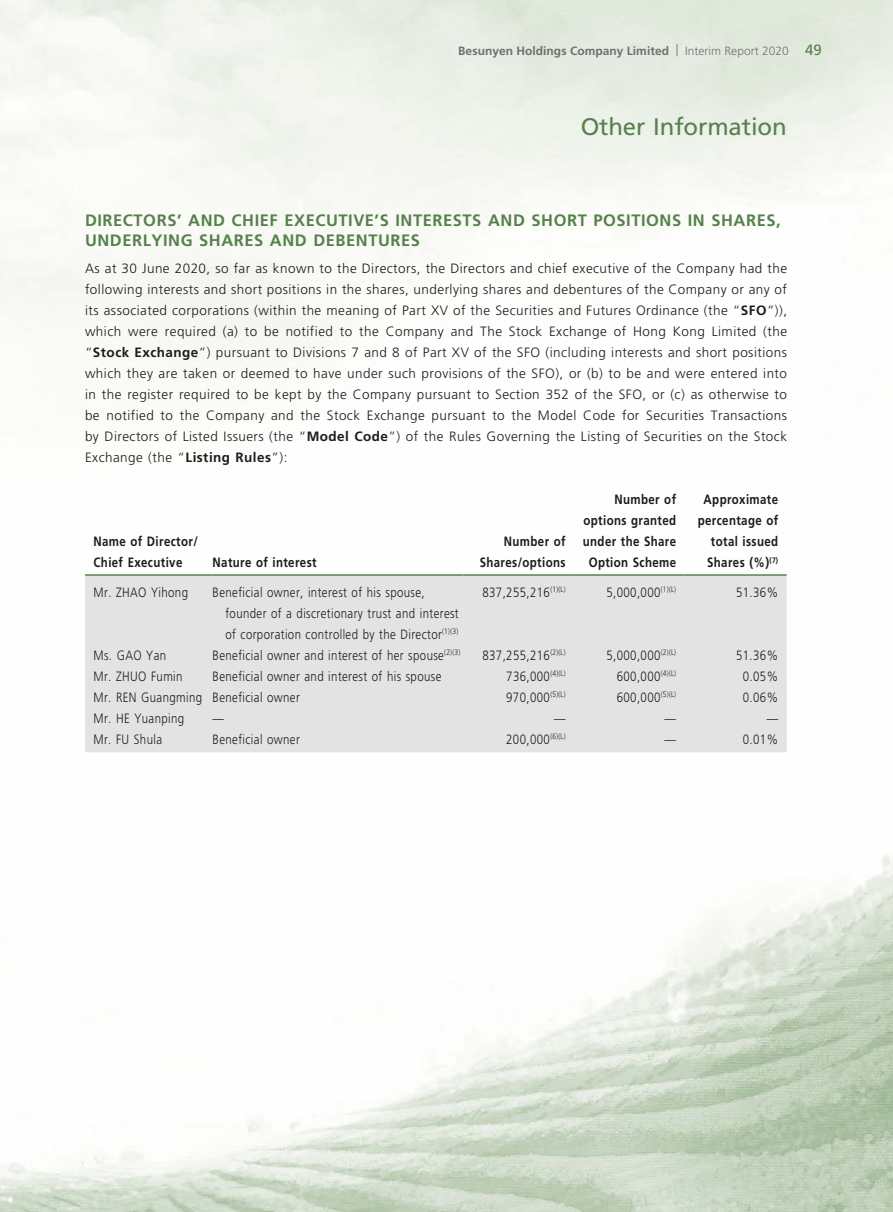
<style>
.page{position:relative;width:893px;height:1212px;background:#fff}
.page>*{position:absolute;margin:0;border:0;box-sizing:border-box;transform-origin:0 0}
.t1{font:24px "Frutiger LT Std";letter-spacing:-.005em;color:#56814c}
.t2{font:700 16.5px/19.5px "Frutiger LT Std";letter-spacing:.035em;color:#56814c}
.t3{font:300 13.5px/21px "Frutiger LT Std";letter-spacing:.035em;color:#1c1c1b;text-align:justify}
.t4{font:300 13.5px/21px "Frutiger LT Std";letter-spacing:.035em;color:#1c1c1b;scale:.85 1}
.t5{font:700 13.5px/21px "Frutiger LT Std";letter-spacing:.035em;color:#1c1c1b;text-align:right;scale:.85 1}
.t6{font:700 12px "Frutiger LT Std";color:#6f6f6f}
.s1{font-weight:300}
.s2{font-weight:400;font-size:15px;color:#56814c}
.s3{font-weight:700}
</style>
<div class="page">
<img style="left:0;top:0;width:893px;height:1212px">
<div style="left:85px;top:576px;width:702px;height:176px;background:#e3e3e3"></div>
<hr style="left:85px;top:574px;width:128px;height:2px;background:#56814c">
<hr style="left:213px;top:574px;width:250px;height:2px;background:#56814c">
<hr style="left:463px;top:574px;width:111px;height:2px;background:#56814c">
<hr style="left:574px;top:574px;width:111px;height:2px;background:#56814c">
<hr style="left:685px;top:574px;width:102px;height:2px;background:#56814c">
<p class="t6" style="left:458px;top:43px;width:365px">Besunyen Holdings Company Limited <span class="s1">| Interim Report 2020</span> <span class="s2">49</span></p>
<h1 class="t1" style="left:581px;top:113px;width:208px">Other Information</h1>
<p class="t2" style="left:85px;top:211px;width:697px">DIRECTORS’ AND CHIEF EXECUTIVE’S INTERESTS AND SHORT POSITIONS IN SHARES,<br>UNDERLYING SHARES AND DEBENTURES</p>
<p class="t3" style="left:85px;top:258px;width:704px">As at 30 June 2020, so far as known to the Directors, the Directors and chief executive of the Company had the following interests and short positions in the shares, underlying shares and debentures of the Company or any of its associated corporations (within the meaning of Part XV of the Securities and Futures Ordinance (the “<span class="s3">SFO</span>”)), which were required (a) to be notified to the Company and The Stock Exchange of Hong Kong Limited (the “<span class="s3">Stock Exchange</span>”) pursuant to Divisions 7 and 8 of Part XV of the SFO (including interests and short positions which they are taken or deemed to have under such provisions of the SFO), or (b) to be and were entered into in the register required to be kept by the Company pursuant to Section 352 of the SFO, or (c) as otherwise to be notified to the Company and the Stock Exchange pursuant to the Model Code for Securities Transactions by Directors of Listed Issuers (the “<span class="s3">Model Code</span>”) of the Rules Governing the Listing of Securities on the Stock Exchange (the “<span class="s3">Listing Rules</span>”):</p>
<p class="t5" style="left:94px;top:531px;width:124px;text-align:left">Name of Director/<br>Chief Executive</p>
<p class="t5" style="left:213px;top:552px;width:124px">Nature of interest</p>
<p class="t5" style="left:480px;top:531px;width:103px">Number of<br>Shares/options</p>
<p class="t5" style="left:583px;top:489px;width:111px">Number of options granted under the Share<br>Option Scheme</p>
<p class="t5" style="left:698px;top:489px;width:96px">Approximate percentage of total issued<br>Shares (%)<sup>(7)</sup></p>
<p class="t4" style="left:94px;top:582px;width:113px">Mr. ZHAO Yihong</p>
<p class="t4" style="left:225px;top:582px;width:276px;text-indent:-13px">Beneficial owner, interest of his spouse, founder of a discretionary trust and interest of corporation controlled by the Director<sup>(1)(3)</sup></p>
<p class="t4" style="left:482px;top:582px;width:99px">837,255,216<sup>(1)(L)</sup></p>
<p class="t4" style="left:606px;top:582px;width:83px">5,000,000<sup>(1)(L)</sup></p>
<p class="t4" style="left:736px;top:582px;width:51px">51.36%</p>
<p class="t4" style="left:94px;top:645px;width:87px">Ms. GAO Yan</p>
<p class="t4" style="left:213px;top:645px;width:293px">Beneficial owner and interest of her spouse<sup>(2)(3)</sup></p>
<p class="t4" style="left:482px;top:645px;width:99px">837,255,216<sup>(2)(L)</sup></p>
<p class="t4" style="left:606px;top:645px;width:83px">5,000,000<sup>(2)(L)</sup></p>
<p class="t4" style="left:736px;top:645px;width:51px">51.36%</p>
<p class="t4" style="left:94px;top:666px;width:106px">Mr. ZHUO Fumin</p>
<p class="t4" style="left:213px;top:666px;width:271px">Beneficial owner and interest of his spouse</p>
<p class="t4" style="left:506px;top:666px;width:71px">736,000<sup>(4)(L)</sup></p>
<p class="t4" style="left:617px;top:666px;width:71px">600,000<sup>(4)(L)</sup></p>
<p class="t4" style="left:743px;top:666px;width:43px">0.05%</p>
<p class="t4" style="left:94px;top:687px;width:244px">Mr. REN Guangming Beneficial owner</p>
<p class="t4" style="left:506px;top:687px;width:71px">970,000<sup>(5)(L)</sup></p>
<p class="t4" style="left:617px;top:687px;width:71px">600,000<sup>(5)(L)</sup></p>
<p class="t4" style="left:743px;top:687px;width:43px">0.06%</p>
<p class="t4" style="left:94px;top:708px;width:108px">Mr. HE Yuanping</p>
<p class="t4" style="left:213px;top:708px;width:15px">—</p>
<p class="t4" style="left:554px;top:708px;width:15px">—</p>
<p class="t4" style="left:665px;top:708px;width:15px">—</p>
<p class="t4" style="left:767px;top:708px;width:15px">—</p>
<p class="t4" style="left:94px;top:729px;width:82px">Mr. FU Shula</p>
<p class="t4" style="left:213px;top:729px;width:104px">Beneficial owner</p>
<p class="t4" style="left:506px;top:729px;width:71px">200,000<sup>(6)(L)</sup></p>
<p class="t4" style="left:665px;top:729px;width:15px">—</p>
<p class="t4" style="left:743px;top:729px;width:43px">0.01%</p>
</div>
